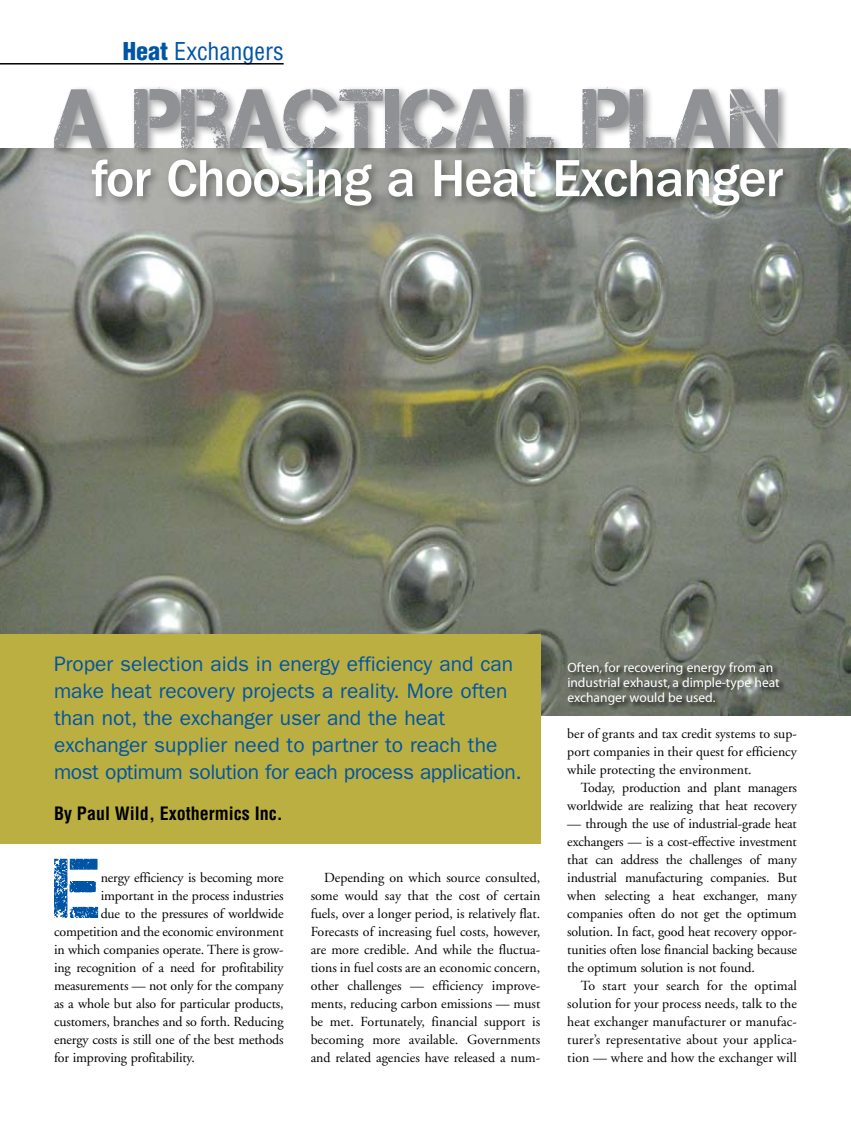
<style>
.page{position:relative;width:851px;height:1134px;background:#fff}
.page>*{position:absolute;margin:0;border:0;box-sizing:border-box;transform-origin:0 0}
.t1{font:84.6px "Captureit";color:#0054a6}
.t2{font:84px "Captureit";letter-spacing:-.01em;color:#8f9194}
.t3{font:500 54px "Franklin Gothic";letter-spacing:-.02em;color:#fff}
.t4{font:condensed 24px "Helvetica";color:#0054a6}
.t5{font:21px/27px "Franklin Gothic";color:#0054a6}
.t6{font:700 condensed 18px "Helvetica";color:#000}
.t7{font:13.8px/18px "Adobe Garamond";letter-spacing:-.01em;color:#000;text-align:justify}
.t8{font:13.5px/15px "Myriad";color:#fff}
.s1{font-weight:900}
</style>
<div class="page">
<hr style="left:0;top:63px;width:284px;height:2px;background:#000">
<img style="left:0;top:148px;width:850px;height:568px">
<div style="left:50px;top:83px;width:742px;height:132px;background:#000;opacity:.4"></div>
<div style="left:0;top:634px;width:540px;height:210px;background:#bbaf41"></div>
<div style="left:567px;top:662px;width:218px;height:49px;background:#000;opacity:.75"></div>
<h3 class="t4" style="left:123px;top:36px;width:162px"><span class="s1">Heat</span> Exchangers</h3>
<h2 class="t2" style="left:54px;top:72px;width:728px">A PRACTICAL PLAN</h2>
<h3 class="t3" style="left:91px;top:148px;width:693px">for Choosing a Heat Exchanger</h3>
<p class="t5" style="left:54px;top:651px;width:469px">Proper selection aids in energy efficiency and can make heat recovery projects a reality. More often than not, the exchanger user and the heat exchanger supplier need to partner to reach the most optimum solution for each process application.</p>
<h3 class="t6" style="left:54px;top:802px;width:230px">By Paul Wild, Exothermics Inc.</h3>
<h1 class="t1" style="left:54px;top:841px;width:48px">E</h1>
<p class="t7" style="left:101px;top:869px;width:184px">nergy efficiency is becoming more</p>
<p class="t7" style="left:101px;top:887px;width:184px">important in the process industries</p>
<p class="t7" style="left:101px;top:905px;width:184px">due to the pressures of worldwide</p>
<p class="t7" style="left:54px;top:923px;width:231px">competition and the economic environment</p>
<p class="t7" style="left:54px;top:941px;width:231px">in which companies operate. There is grow-</p>
<p class="t7" style="left:54px;top:959px;width:231px">ing recognition of a need for profitability</p>
<p class="t7" style="left:54px;top:977px;width:231px">measurements — not only for the company</p>
<p class="t7" style="left:54px;top:995px;width:231px">as a whole but also for particular products,</p>
<p class="t7" style="left:54px;top:1013px;width:231px">customers, branches and so forth. Reducing</p>
<p class="t7" style="left:54px;top:1031px;width:231px">energy costs is still one of the best methods</p>
<p class="t7" style="left:54px;top:1049px;width:142px">for improving profitability.</p>
<p class="t7" style="left:310px;top:869px;width:231px;text-indent:14px">Depending on which source consulted, some would say that the cost of certain fuels, over a longer period, is relatively flat.<br>Forecasts of increasing fuel costs, however, are more credible. And while the fluctua&shy;tions in fuel costs are an economic concern, other challenges — efficiency improve&shy;ments, reducing carbon emissions — must be met. Fortunately, financial support is becoming more available. Governments and related agencies have released a num-</p>
<p class="t8" style="left:567px;top:661px;width:214px">Often, for recovering energy from an industrial exhaust, a dimple-type heat exchanger would be used.</p>
<p class="t7" style="left:567px;top:725px;width:231px">ber of grants and tax credit systems to sup&shy;port companies in their quest for efficiency while protecting the environment.</p>
<p class="t7" style="left:567px;top:779px;width:231px;text-align:right">Today, production and plant managers worldwide are realizing that heat recovery</p>
<p class="t7" style="left:567px;top:815px;width:231px">— through the use of industrial-grade heat exchangers — is a cost-effective investment that can address the challenges of many industrial manufacturing companies. But when selecting a heat exchanger, many companies often do not get the optimum solution. In fact, good heat recovery oppor&shy;tunities often lose financial backing because the optimum solution is not found.</p>
<p class="t7" style="left:567px;top:977px;width:231px;text-indent:14px">To start your search for the optimal solution for your process needs, talk to the heat exchanger manufacturer or manufac&shy;turer’s representative about your applica&shy;tion — where and how the exchanger will</p>
</div>
